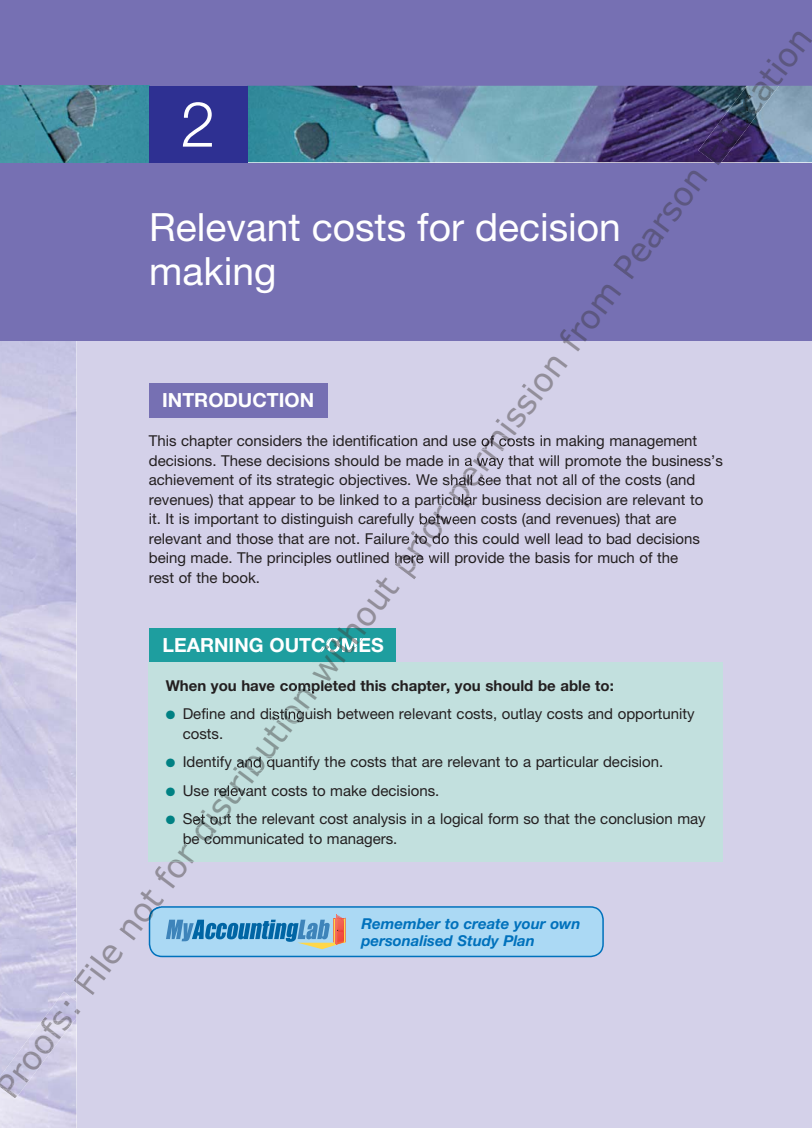
<style>
.page{position:relative;width:812px;height:1128px;background:#fff}
.page>*{position:absolute;margin:0;border:0;box-sizing:border-box;transform-origin:0 0}
.t1{font:300 63px "Helvetica Neue";color:#fff}
.t2{font:39px/43.5px "Helvetica Neue";color:#fff}
.t3{font:33px "Verdana";color:#928e9a}
.t4{font:700 19.5px "Helvetica Neue";color:#fff}
.t5{font:15px/19.5px "Helvetica Neue";color:#231f20}
.t6{font:700 15px "Helvetica Neue";color:#231f20}
.t7{font:italic 700 15px/16.5px "Helvetica Neue";color:#0071bc}
.t8{font:700 15px "Helvetica Neue";color:#0e1516}
.s1{color:#8c8797}
.s2{color:#8d8998}
.s3{color:#908c99}
.s4{color:#99959e}
.s5{color:#868194}
.s6{color:#918d9a}
.s7{color:#879796}
.s8{color:#2c7371}
.s9{color:#5c5780}
.s10{color:#3b2c59}
.s11{color:#443865}
.s12{color:#4d5e69}
.s13{color:#1c313b}
.s14{color:#677883}
.s15{color:#657581}
.s16{color:#140e16}
.s17{color:#a6a4a4}
.s18{color:#008183}
.s19{color:#0e1516}
</style>
<div class="page">
<img style="left:0;top:341px;width:77px;height:786px">
<div style="left:77px;top:341px;width:735px;height:786px;background:#d4d1e9"></div>
<div style="left:0;top:1px;width:812px;height:340px;background:#7670b3"></div>
<div style="left:149px;top:383px;width:178px;height:34px;background:#7670b3"></div>
<img style="left:0;top:86px;width:149px;height:76px">
<img style="left:247px;top:86px;width:451px;height:76px">
<div style="left:149px;top:86px;width:98px;height:76px;background:#2e3092"></div>
<div style="left:149px;top:628px;width:246px;height:35px;background:#1e9e9f"></div>
<div style="left:149px;top:662px;width:574px;height:200px;background:#c2e0de"></div>
<svg style="left:149px;top:906px;width:455px;height:51px;background:#95c7e6"></svg>
<img style="left:0;top:992px;width:77px;height:107px">
<svg style="left:73px;top:975px;width:4px;height:8px"></svg>
<svg style="left:148px;top:906px;width:17px;height:35px"></svg>
<svg style="left:149px;top:906px;width:11px;height:16px"></svg>
<svg style="left:291px;top:683px;width:23px;height:11px"></svg>
<svg style="left:288px;top:709px;width:21px;height:14px"></svg>
<svg style="left:270px;top:709px;width:34px;height:11px"></svg>
<svg style="left:271px;top:716px;width:17px;height:7px"></svg>
<svg style="left:233px;top:757px;width:39px;height:14px"></svg>
<svg style="left:215px;top:788px;width:35px;height:8px"></svg>
<svg style="left:217px;top:785px;width:29px;height:11px"></svg>
<svg style="left:190px;top:818px;width:5px;height:7px"></svg>
<svg style="left:195px;top:814px;width:35px;height:14px"></svg>
<svg style="left:196px;top:833px;width:18px;height:8px"></svg>
<svg style="left:320px;top:638px;width:43px;height:14px"></svg>
<svg style="left:324px;top:638px;width:35px;height:14px"></svg>
<svg style="left:321px;top:680px;width:8px;height:5px"></svg>
<svg style="left:420px;top:516px;width:39px;height:9px"></svg>
<svg style="left:423px;top:513px;width:26px;height:14px"></svg>
<svg style="left:403px;top:533px;width:44px;height:11px"></svg>
<svg style="left:410px;top:533px;width:31px;height:11px"></svg>
<svg style="left:395px;top:552px;width:28px;height:14px"></svg>
<svg style="left:481px;top:438px;width:40px;height:9px"></svg>
<svg style="left:482px;top:435px;width:29px;height:14px"></svg>
<svg style="left:465px;top:458px;width:39px;height:11px"></svg>
<svg style="left:467px;top:455px;width:30px;height:14px"></svg>
<svg style="left:446px;top:475px;width:45px;height:11px"></svg>
<svg style="left:452px;top:474px;width:31px;height:14px"></svg>
<svg style="left:470px;top:496px;width:7px;height:9px"></svg>
<svg style="left:450px;top:494px;width:20px;height:14px"></svg>
<svg style="left:714px;top:85px;width:98px;height:78px;background:#8aa5be"></svg>
<img style="left:698px;top:86px;width:81px;height:76px">
<h3 class="t3" style="left:-11px;top:1083px;width:1332px;rotate:-53deg"><span class="s1">P</span><span class="s2">r</span><span class="s3">o</span><span class="s4">o</span><span class="s5">f</span><span class="s6">s</span>: <span class="s1">F</span>ile not for <span class="s7">distribution wi</span><span class="s8">tho</span>ut prior permission fr<span class="s9">om Pearson</span> <span class="s10">E</span><span class="s11">d</span><span class="s12">u</span><span class="s13">c</span><span class="s14">a</span><span class="s15">t</span><span class="s9">ion</span></h3>
<h1 class="t1" style="left:181px;top:102px;width:37px">2</h1>
<h2 class="t2" style="left:149px;top:209px;width:473px">Relevant costs for decision making</h2>
<h3 class="t4" style="left:162px;top:393px;width:154px">INTRODUCTION</h3>
<p class="t5" style="left:149px;top:433px;width:575px">This chapter considers the identification and use <span class="s16">of co</span>sts in making management decisions. These decisions should be made in <span class="s16">a way</span> that will promote the business’s achievement of its strategic objectives. We s<span class="s16">hall s</span>ee that not all of the costs (and revenues) that appear to be linked to a parti<span class="s16">cula</span>r business decision are relevant to<br>it. It is important to distinguish carefully <span class="s16">betw</span>een costs (and revenues) that are relevant and those that are not. Failure <span class="s16">to d</span>o this could well lead to bad decisions being made. The principles outlined <span class="s16">here</span> will provide the basis for much of the<br>rest of the book.</p>
<h3 class="t4" style="left:162px;top:638px;width:223px">LEARNING OUT<span class="s17">COM</span>ES</h3>
<p class="t6" style="left:166px;top:680px;width:450px">When you have co pleted this chapter, you should be able to:</p>
<p class="t5" style="left:183px;top:706px;width:513px;text-indent:-17px"><span class="s18">●</span> Define and d<span class="s19">istingu</span>ish between relevant costs, outlay costs and opportunity costs.</p>
<p class="t5" style="left:166px;top:754px;width:499px"><span class="s18">●</span> Identify <span class="s19">and q</span>uantify the costs that are relevant to a particular decision.</p>
<p class="t5" style="left:166px;top:782px;width:275px"><span class="s18">●</span> Use <span class="s19">relev</span>ant costs to make decisions.</p>
<p class="t5" style="left:183px;top:811px;width:524px;text-indent:-17px"><span class="s18">●</span> S<span class="s19">et out</span> the relevant cost analysis in a logical form so that the conclusion may <span class="s19">be co</span>mmunicated to managers.</p>
<p class="t8" style="left:298px;top:680px;width:15px">m</p>
<p class="t7" style="left:361px;top:917px;width:221px">Remember to create your own personalised Study Plan</p>
</div>
